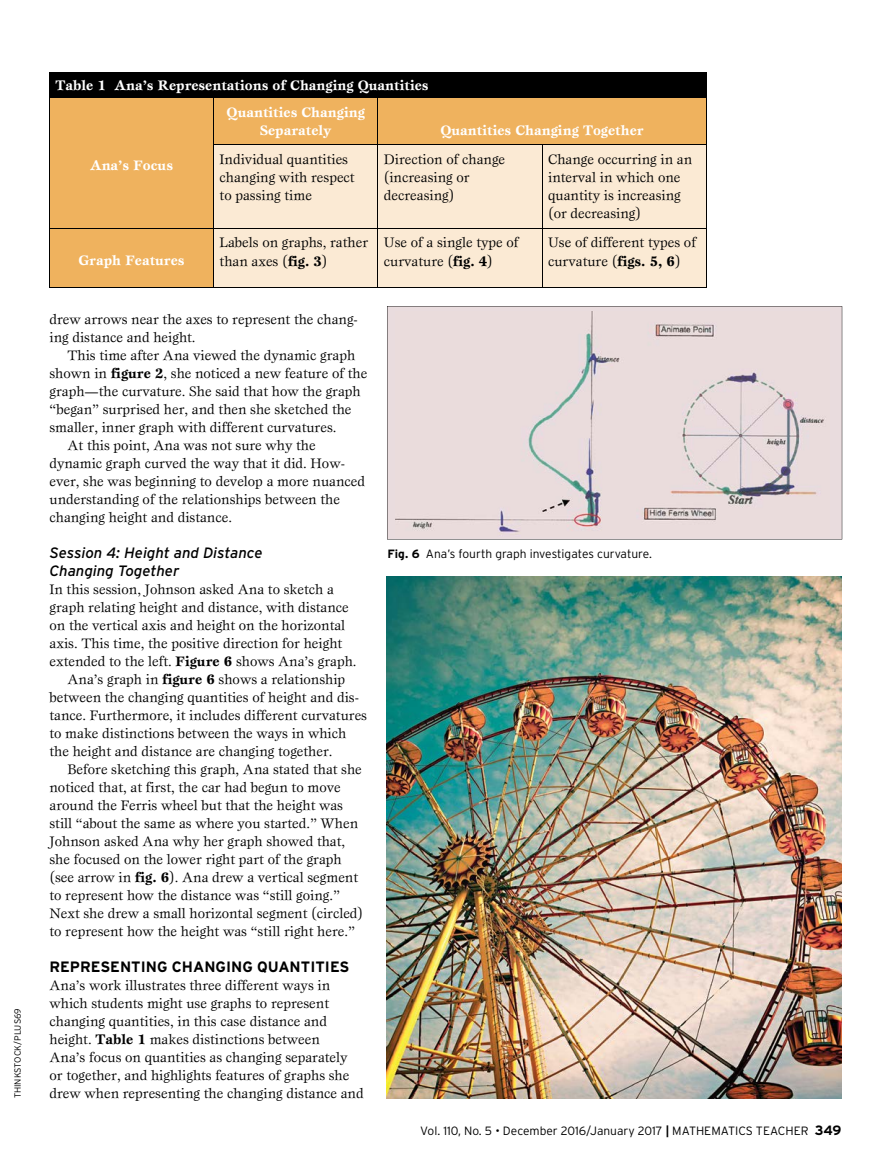
<style>
.page{position:relative;width:891px;height:1175px;background:#fff}
.page>*{position:absolute;margin:0;border:0;box-sizing:border-box;transform-origin:0 0}
.t1{font:italic 15px/18px "Interstate";color:#000}
.t2{font:700 15px "Interstate";color:#000}
.t3{font:14.25px/18px "Esprit Math";color:#000}
.t4{font:700 14.25px/18px "Esprit Math";color:#fff;text-align:center}
.t5{font:300 12px "Interstate";color:#000}
.t6{font:300 9px "Interstate";color:#000}
.s1{font-weight:700}
.s2{font-weight:700;font-size:13.5px}
</style>
<div class="page">
<svg style="left:387px;top:306px;width:455px;height:233px;background:#dfd3d4"></svg>
<img style="left:395px;top:312px;width:434px;height:225px">
<img style="left:387px;top:576px;width:455px;height:522px">
<div style="left:49px;top:72px;width:657px;height:26px;background:#000"></div>
<div style="left:50px;top:98px;width:656px;height:189px;background:#efb25e"></div>
<div style="left:214px;top:145px;width:492px;height:142px;background:#fbead4"></div>
<svg style="left:706px;top:73px;width:1px;height:24px"></svg>
<hr style="left:706px;top:98px;width:1px;height:46px;background:#000">
<hr style="left:542px;top:72px;width:165px;height:1px;background:#000">
<hr style="left:49px;top:98px;width:1px;height:46px;background:#000">
<hr style="left:213px;top:98px;width:1px;height:46px;background:#000">
<hr style="left:377px;top:98px;width:1px;height:46px;background:#000">
<hr style="left:542px;top:97px;width:165px;height:1px;background:#000">
<hr style="left:49px;top:144px;width:1px;height:84px;background:#000">
<hr style="left:213px;top:144px;width:165px;height:1px;background:#000">
<hr style="left:213px;top:145px;width:1px;height:83px;background:#000">
<hr style="left:378px;top:144px;width:164px;height:1px;background:#000">
<hr style="left:377px;top:145px;width:1px;height:83px;background:#000">
<hr style="left:542px;top:144px;width:165px;height:1px;background:#000">
<hr style="left:542px;top:145px;width:1px;height:83px;background:#000">
<hr style="left:706px;top:145px;width:1px;height:83px;background:#000">
<hr style="left:49px;top:228px;width:165px;height:1px;background:#000">
<hr style="left:49px;top:228px;width:1px;height:59px;background:#000">
<hr style="left:214px;top:228px;width:164px;height:1px;background:#000">
<hr style="left:213px;top:228px;width:1px;height:59px;background:#000">
<hr style="left:378px;top:228px;width:164px;height:1px;background:#000">
<hr style="left:377px;top:228px;width:1px;height:59px;background:#000">
<hr style="left:542px;top:228px;width:165px;height:1px;background:#000">
<hr style="left:542px;top:228px;width:1px;height:59px;background:#000">
<hr style="left:706px;top:228px;width:1px;height:59px;background:#000">
<hr style="left:49px;top:287px;width:165px;height:1px;background:#000">
<hr style="left:214px;top:287px;width:164px;height:1px;background:#000">
<hr style="left:378px;top:287px;width:164px;height:1px;background:#000">
<hr style="left:542px;top:287px;width:165px;height:1px;background:#000">
<p class="t6" style="left:13px;top:1098px;width:92px;rotate:-90deg">THINKSTOCK/PLUS69</p>
<p class="t4" style="left:55px;top:76px;width:375px">Table 1 Ana’s Representations of Changing Quantities</p>
<p class="t4" style="left:227px;top:103px;width:140px">Quantities Changing<br>Separately</p>
<p class="t4" style="left:441px;top:121px;width:205px">Quantities Changing Together</p>
<p class="t4" style="left:90px;top:156px;width:84px">Ana’s Focus</p>
<p class="t4" style="left:78px;top:251px;width:108px">Graph Features</p>
<p class="t3" style="left:220px;top:150px;width:137px">Individual quantities changing with respect to passing time</p>
<p class="t3" style="left:384px;top:150px;width:123px">Direction of change (increasing or decreasing)</p>
<p class="t3" style="left:548px;top:150px;width:146px">Change occurring in an interval in which one quantity is increasing (or decreasing)</p>
<p class="t3" style="left:220px;top:233px;width:150px">Labels on graphs, rather than axes (<span class="s1">fig. 3</span>)</p>
<p class="t3" style="left:384px;top:233px;width:136px">Use of a single type of curvature (<span class="s1">fig. 4</span>)</p>
<p class="t3" style="left:548px;top:233px;width:150px">Use of different types of curvature (<span class="s1">figs. 5, 6</span>)</p>
<p class="t3" style="left:50px;top:310px;width:310px">drew arrows near the axes to represent the chang&shy;ing distance and height.</p>
<p class="t3" style="left:67px;top:346px;width:289px">This time after Ana viewed the dynamic graph</p>
<p class="t3" style="left:50px;top:364px;width:319px">shown in <span class="s1">figure 2</span>, she noticed a new feature of the</p>
<p class="t3" style="left:50px;top:382px;width:313px">graph—the curvature. She said that how the graph</p>
<p class="t3" style="left:50px;top:400px;width:304px">“began” surprised her, and then she sketched the</p>
<p class="t3" style="left:50px;top:418px;width:288px">smaller, inner graph with different curvatures.</p>
<p class="t3" style="left:67px;top:436px;width:250px">At this point, Ana was not sure why the</p>
<p class="t3" style="left:50px;top:454px;width:297px">dynamic graph curved the way that it did. How-</p>
<p class="t3" style="left:50px;top:472px;width:317px">ever, she was beginning to develop a more nuanced</p>
<p class="t3" style="left:50px;top:490px;width:292px">understanding of the relationships between the</p>
<p class="t3" style="left:50px;top:508px;width:184px">changing height and distance.</p>
<p class="t1" style="left:50px;top:544px;width:215px">Session 4: Height and Distance<br>Changing Together</p>
<p class="t3" style="left:50px;top:580px;width:286px">In this session, Johnson asked Ana to sketch a</p>
<p class="t3" style="left:50px;top:598px;width:301px">graph relating height and distance, with distance</p>
<p class="t3" style="left:50px;top:616px;width:297px">on the vertical axis and height on the horizontal</p>
<p class="t3" style="left:50px;top:634px;width:294px">axis. This time, the positive direction for height</p>
<p class="t3" style="left:50px;top:652px;width:309px">extended to the left. <span class="s1">Figure 6</span> shows Ana’s graph.</p>
<p class="t3" style="left:67px;top:670px;width:279px">Ana’s graph in <span class="s1">figure 6</span> shows a relationship</p>
<p class="t3" style="left:50px;top:688px;width:311px">between the changing quantities of height and dis-</p>
<p class="t3" style="left:50px;top:706px;width:319px">tance. Furthermore, it includes different curvatures</p>
<p class="t3" style="left:50px;top:724px;width:298px">to make distinctions between the ways in which</p>
<p class="t3" style="left:50px;top:742px;width:285px">the height and distance are changing together.</p>
<p class="t3" style="left:67px;top:760px;width:296px">Before sketching this graph, Ana stated that she</p>
<p class="t3" style="left:50px;top:778px;width:293px">noticed that, at first, the car had begun to move</p>
<p class="t3" style="left:50px;top:796px;width:295px">around the Ferris wheel but that the height was</p>
<p class="t3" style="left:50px;top:814px;width:310px">still “about the same as where you started.” When</p>
<p class="t3" style="left:50px;top:832px;width:297px">Johnson asked Ana why her graph showed that,</p>
<p class="t3" style="left:50px;top:850px;width:294px">she focused on the lower right part of the graph</p>
<p class="t3" style="left:50px;top:868px;width:310px">(see arrow in <span class="s1">fig. 6</span>). Ana drew a vertical segment</p>
<p class="t3" style="left:50px;top:886px;width:292px">to represent how the distance was “still going.”</p>
<p class="t3" style="left:50px;top:904px;width:315px">Next she drew a small horizontal segment (circled)</p>
<p class="t3" style="left:50px;top:922px;width:307px">to represent how the height was “still right here.”</p>
<p class="t2" style="left:50px;top:958px;width:301px">REPRESENTING CHANGING QUANTITIES</p>
<p class="t3" style="left:50px;top:976px;width:316px">Ana’s work illustrates three different ways in which students might use graphs to represent changing quantities, in this case distance and height. <span class="s1">Table 1</span> makes distinctions between<br>Ana’s focus on quantities as changing separately or together, and highlights features of graphs she drew when representing the changing distance and</p>
<p class="t5" style="left:387px;top:547px;width:266px"><span class="s1">Fig. 6</span> Ana’s fourth graph investigates curvature.</p>
<p class="t5" style="left:420px;top:1123px;width:423px">Vol. 110, No. 5 • December 2016/January 2017 <span class="s1">|</span> MATHEMATICS TEACHER <span class="s2">349</span></p>
</div>
